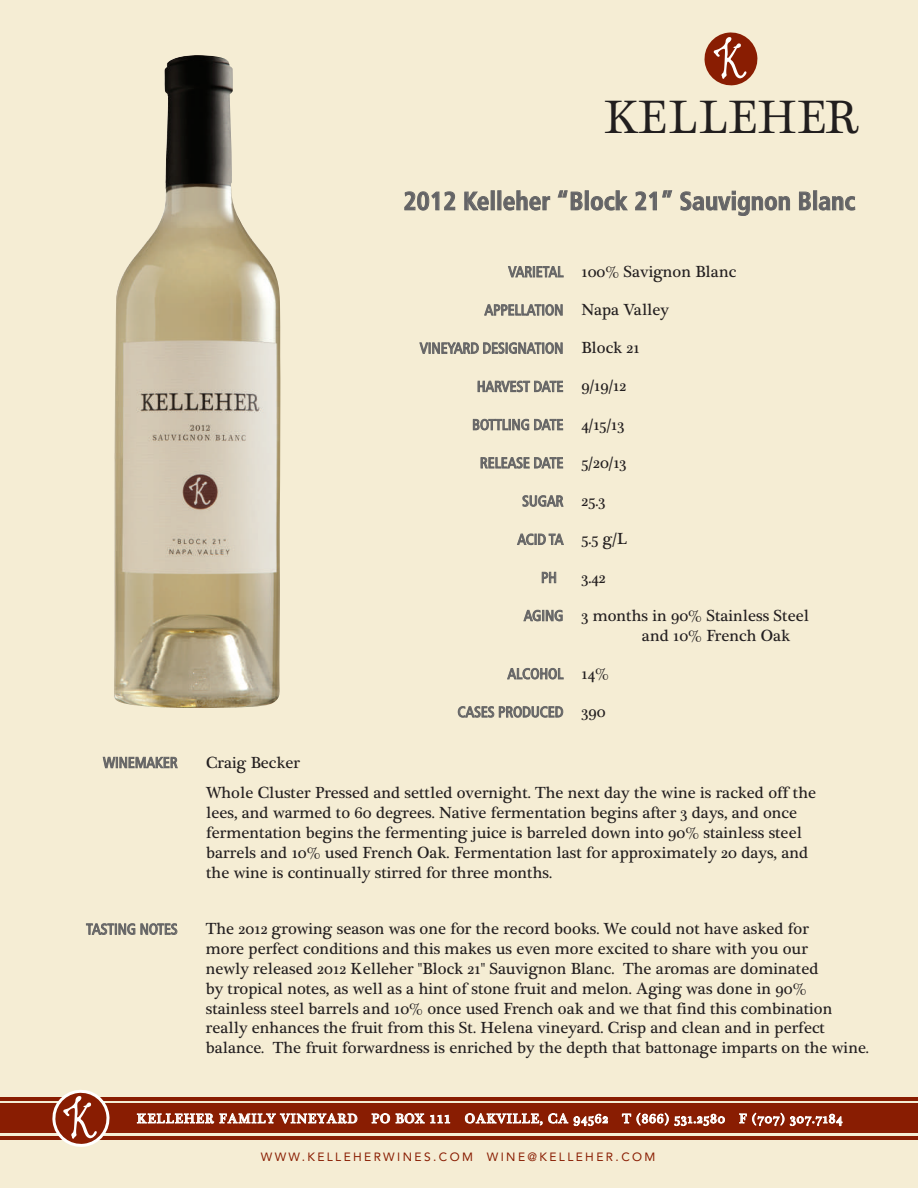
<style>
.page{position:relative;width:918px;height:1188px;background:#f5edd4}
.page>*{position:absolute;margin:0;border:0;box-sizing:border-box;transform-origin:0 0}
.t1{font:49.05px "Maxwell";letter-spacing:-.01em;color:#211e1e}
.t2{font:700 condensed 25.5px "Frutiger";color:#636366}
.t3{font:16.5px/19.8px "Plantagenet Cherokee";color:#231f20}
.t4{font:condensed 15px "Frutiger";color:#636366}
.t5{font:13.5px "Plantagenet Cherokee";letter-spacing:.065em;color:#fff}
.t6{font:12px "Avenir";letter-spacing:.2em;color:#891d02}
.s1{font-family:"Frutiger";font-stretch:condensed;font-size:15px;color:#636366}
.s2{font-family:"Plantagenet Cherokee";font-stretch:normal;font-size:16.5px;color:#231f20}
.s3{font-size:16.5px}
</style>
<div class="page">
<svg style="left:704px;top:32px;width:54px;height:54px"></svg>
<div style="left:0;top:1104px;width:918px;height:29px;background:#891d02"></div>
<hr style="left:0;top:1136px;width:918px;height:3px;background:#891d02">
<hr style="left:0;top:1097px;width:918px;height:4px;background:#891d02">
<svg style="left:49px;top:1090px;width:62px;height:57px"></svg>
<svg style="left:137px;top:1113px;width:220px;height:11px"></svg>
<svg style="left:372px;top:1113px;width:78px;height:10px"></svg>
<svg style="left:465px;top:1113px;width:103px;height:13px"></svg>
<svg style="left:574px;top:1114px;width:34px;height:12px"></svg>
<svg style="left:622px;top:1113px;width:103px;height:13px"></svg>
<svg style="left:739px;top:1113px;width:104px;height:13px"></svg>
<img style="left:114px;top:55px;width:167px;height:653px">
<svg style="left:404px;top:191px;width:51px;height:19px"></svg>
<svg style="left:464px;top:192px;width:25px;height:18px"></svg>
<div style="left:491px;top:191px;width:4px;height:19px;border:1px solid #666"></div>
<svg style="left:503px;top:190px;width:47px;height:20px"></svg>
<svg style="left:558px;top:190px;width:25px;height:20px"></svg>
<div style="left:585px;top:191px;width:4px;height:19px;border:1px solid #666"></div>
<svg style="left:591px;top:190px;width:37px;height:20px"></svg>
<svg style="left:635px;top:190px;width:37px;height:20px"></svg>
<svg style="left:680px;top:191px;width:110px;height:25px"></svg>
<svg style="left:799px;top:192px;width:12px;height:18px"></svg>
<div style="left:813px;top:191px;width:4px;height:19px;border:1px solid #666"></div>
<svg style="left:819px;top:196px;width:36px;height:14px"></svg>
<svg style="left:508px;top:266px;width:56px;height:12px"></svg>
<svg style="left:103px;top:756px;width:75px;height:13px"></svg>
<svg style="left:86px;top:923px;width:91px;height:12px"></svg>
<svg style="left:484px;top:304px;width:79px;height:12px"></svg>
<svg style="left:419px;top:342px;width:144px;height:12px"></svg>
<svg style="left:478px;top:380px;width:85px;height:13px"></svg>
<svg style="left:473px;top:418px;width:90px;height:12px"></svg>
<svg style="left:481px;top:457px;width:82px;height:12px"></svg>
<svg style="left:523px;top:495px;width:41px;height:12px"></svg>
<svg style="left:517px;top:533px;width:47px;height:12px"></svg>
<svg style="left:542px;top:572px;width:14px;height:11px"></svg>
<svg style="left:524px;top:609px;width:39px;height:12px"></svg>
<svg style="left:507px;top:667px;width:57px;height:12px"></svg>
<svg style="left:458px;top:706px;width:105px;height:12px"></svg>
<h1 class="t1" style="left:604px;top:87px;width:257px">KELLEHER</h1>
<h2 class="t2" style="left:403px;top:186px;width:453px">2012 Kelleher “Block 21” Sauvignon Blanc</h2>
<p class="t4" style="left:103px;top:754px;width:76px">WINEMAKER</p>
<p class="t4" style="left:86px;top:920px;width:93px">TASTING NOTES</p>
<p class="t3" style="left:508px;top:262px;width:229px"><span class="s1">VARIETAL</span> 100% Savignon Blanc</p>
<p class="t4" style="left:485px;top:301px;width:186px">APPELLATION <span class="s2">Napa Valley</span></p>
<p class="t4" style="left:420px;top:339px;width:221px">VINEYARD DESIGNATION <span class="s2">Block 21</span></p>
<p class="t4" style="left:477px;top:378px;width:151px">HARVEST DATE <span class="s2">9/19/12</span></p>
<p class="t4" style="left:472px;top:416px;width:154px">BOTTLING DATE <span class="s2">4/15/13</span></p>
<p class="t4" style="left:480px;top:454px;width:148px">RELEASE DATE <span class="s2">5/20/13</span></p>
<p class="t4" style="left:522px;top:492px;width:85px">SUGAR <span class="s2">25.3</span></p>
<p class="t4" style="left:517px;top:531px;width:111px">ACID TA <span class="s2">5.5 g/L</span></p>
<p class="t4" style="left:541px;top:569px;width:17px">PH</p>
<p class="t3" style="left:581px;top:568px;width:26px">3.42</p>
<p class="t3" style="left:642px;top:606px;width:169px;text-indent:-118px"><span class="s1">AGING</span> 3 months in 90% Stainless Steel and 10% French Oak</p>
<p class="t4" style="left:508px;top:665px;width:103px">ALCOHOL <span class="s2">14%</span></p>
<p class="t4" style="left:458px;top:703px;width:149px">CASES PRODUCED <span class="s2">390</span></p>
<p class="t3" style="left:206px;top:748px;width:612px;line-height:30.6px">Craig Becker<br>Whole Cluster Pressed and settled overnight. The next day the wine is racked off the</p>
<p class="t3" style="left:206px;top:803px;width:604px">lees, and warmed to 60 degrees. Native fermentation begins after 3 days, and once fermentation begins the fermenting juice is barreled down into 90% stainless steel barrels and 10% used French Oak. Fermentation last for approximately 20 days, and the wine is continually stirred for three months.</p>
<p class="t3" style="left:206px;top:920px;width:664px">The 2012 growing season was one for the record books. We could not have asked for<br>more perfect conditions and this makes us even more excited to share with you our<br>newly released 2012 Kelleher "Block 21" Sauvignon Blanc. The aromas are dominated<br>by tropical notes, as well as a hint of stone fruit and melon. Aging was done in 90% stainless steel barrels and 10% once used French oak and we that find this combination really enhances the fruit from this St. Helena vineyard. Crisp and clean and in perfect balance. The fruit forwardness is enriched by the depth that battonage imparts on the wine.</p>
<p class="t5" style="left:137px;top:1111px;width:707px">KELLEHER FAMILY VINEYARD PO BOX <span class="s3">111</span> OAKVILLE, CA 94562 T (866) 531.2580 F (707) 307.7184</p>
<p class="t6" style="left:261px;top:1148px;width:396px">WWW.KELLEHERWINES.COM WINE@KELLEHER.COM</p>
</div>
